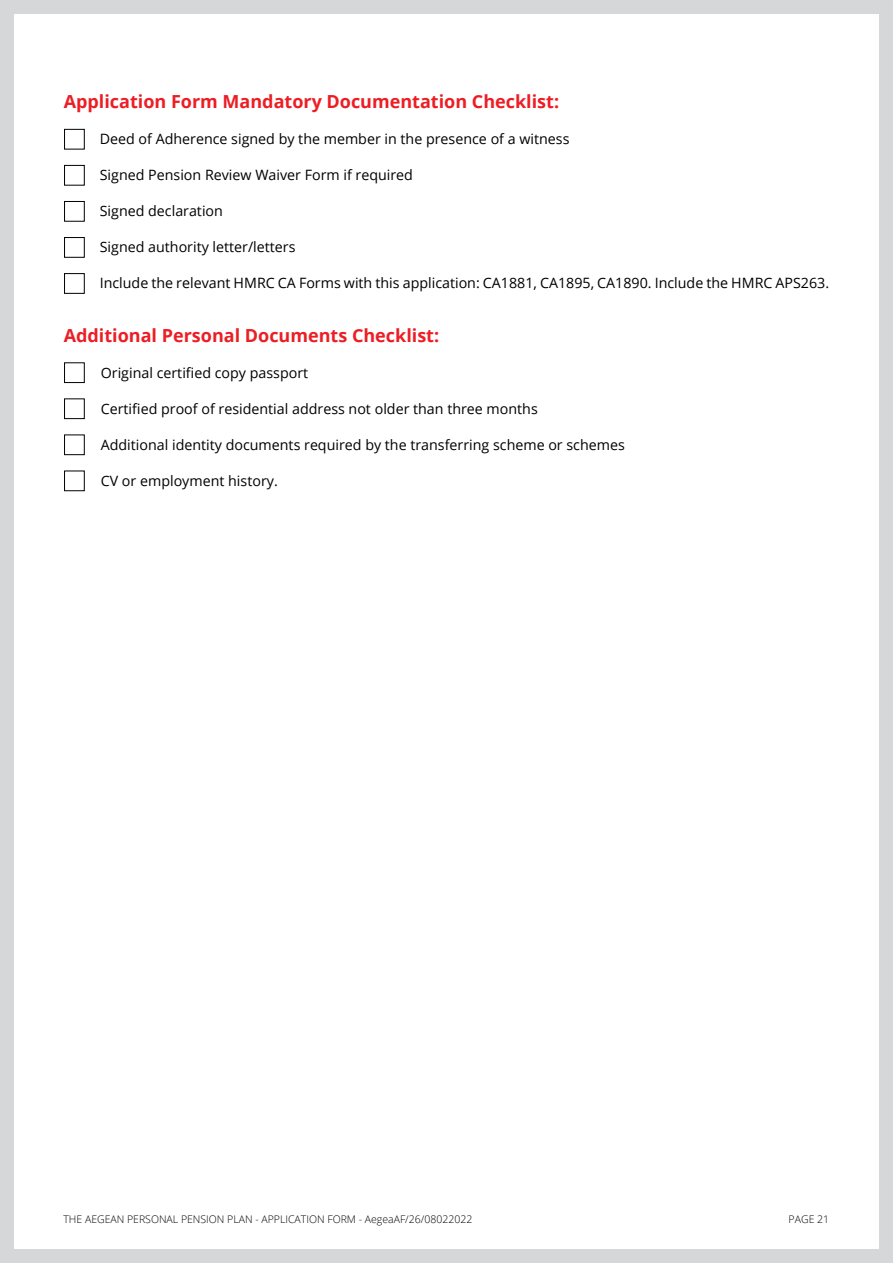
<style>
.page{position:relative;width:893px;height:1263px;background:#d5d7d8}
.page>*{position:absolute;margin:0;border:0;box-sizing:border-box;transform-origin:0 0}
.t1{font:700 18px "Open Sans";color:#ed1d24}
.t2{font:14.25px "Open Sans";color:#000}
.t3{font:300 10.5px "Open Sans";color:#000}
</style>
<div class="page">
<div style="left:14px;top:14px;width:865px;height:1235px;background:#fff"></div>
<div style="left:64px;top:129px;width:21px;height:20px;border:1px solid #000"></div>
<div style="left:64px;top:362px;width:21px;height:21px;border:1px solid #000"></div>
<div style="left:64px;top:165px;width:21px;height:21px;border:1px solid #000"></div>
<div style="left:64px;top:398px;width:21px;height:21px;border:1px solid #000"></div>
<div style="left:64px;top:201px;width:21px;height:21px;border:1px solid #000"></div>
<div style="left:64px;top:434px;width:21px;height:21px;border:1px solid #000"></div>
<div style="left:64px;top:237px;width:21px;height:21px;border:1px solid #000"></div>
<div style="left:64px;top:471px;width:21px;height:20px;border:1px solid #000"></div>
<div style="left:64px;top:273px;width:21px;height:21px;border:1px solid #000"></div>
<p class="t1" style="left:64px;top:89px;width:497px">Application Form Mandatory Documentation Checklist:</p>
<p class="t2" style="left:100px;top:129px;width:471px">Deed of Adherence signed by the member in the presence of a witness</p>
<p class="t2" style="left:100px;top:165px;width:315px">Signed Pension Review Waiver Form if required</p>
<p class="t2" style="left:100px;top:201px;width:125px">Signed declaration</p>
<p class="t2" style="left:100px;top:237px;width:197px">Signed authority letter/letters</p>
<p class="t2" style="left:100px;top:273px;width:731px">Include the relevant HMRC CA Forms with this application: CA1881, CA1895, CA1890. Include the HMRC APS263.</p>
<p class="t1" style="left:64px;top:323px;width:377px">Additional Personal Documents Checklist:</p>
<p class="t2" style="left:101px;top:363px;width:209px">Original certified copy passport</p>
<p class="t2" style="left:101px;top:399px;width:438px">Certified proof of residential address not older than three months</p>
<p class="t2" style="left:101px;top:435px;width:526px">Additional identity documents required by the transferring scheme or schemes</p>
<p class="t2" style="left:101px;top:471px;width:178px">CV or employment history.</p>
<p class="t3" style="left:63px;top:1212px;width:410px">THE AEGEAN PERSONAL PENSION PLAN - APPLICATION FORM - AegeaAF/26/08022022</p>
<p class="t3" style="left:789px;top:1212px;width:42px">PAGE 21</p>
</div>
